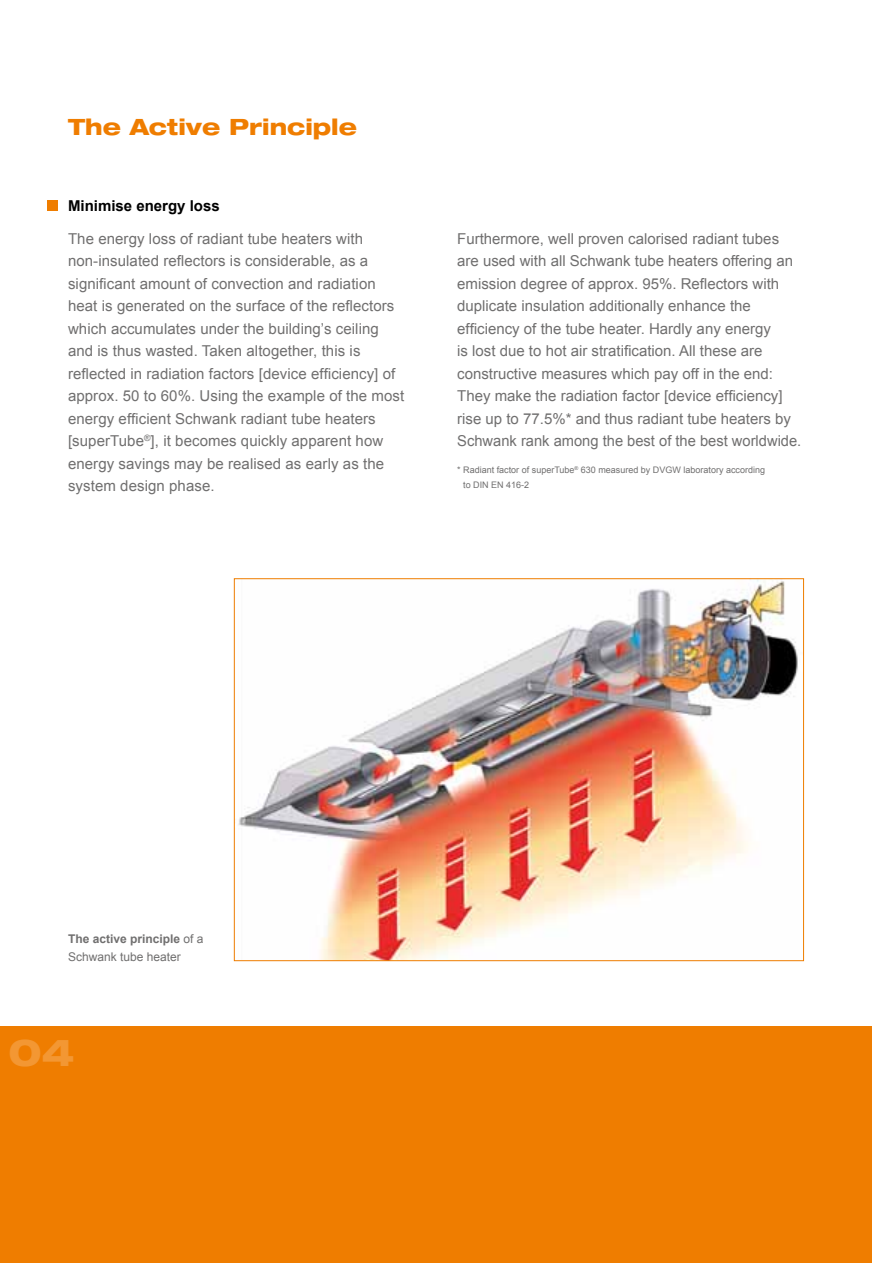
<style>
.page{position:relative;width:872px;height:1263px;background:#fff}
.page>*{position:absolute;margin:0;border:0;box-sizing:border-box;transform-origin:0 0}
.t1{font:800 expanded 37.5px "Helvetica Neue";color:#f39733}
.t2{font:800 expanded 22.5px "Helvetica Neue";color:#ef7d00}
.t3{font:15px/22.5px "Arial";letter-spacing:.005em;color:#706f6f}
.t4{font:700 15px "Arial";color:#000}
.t5{font:12px/18px "Arial";color:#706f6f}
.t6{font:9px/15px "Arial";color:#706f6f}
.s1{font-weight:700}
</style>
<div class="page">
<div style="left:0;top:1027px;width:872px;height:236px;background:#ef7d00"></div>
<div style="left:47px;top:200px;width:10px;height:10px;background:#ef7d00"></div>
<img style="left:238px;top:580px;width:560px;height:379px">
<h2 class="t2" style="left:68px;top:112px;width:290px">The Active Principle</h2>
<p class="t4" style="left:68px;top:196px;width:153px">Minimise energy loss</p>
<p class="t3" style="left:68px;top:227px;width:338px">The energy loss of radiant tube heaters with non-insulated reflectors is considerable, as a significant amount of convection and radiation heat is generated on the surface of the reflectors which accumulates under the building’s ceiling and is thus wasted. Taken altogether, this is reflected in radiation factors [device efficiency] of approx. 50 to 60%. Using the example of the most energy efficient Schwank radiant tube heaters [superTube<sup>®</sup>], it becomes quickly apparent how energy savings may be realised as early as the system design phase.</p>
<p class="t3" style="left:457px;top:227px;width:345px">Furthermore, well proven calorised radiant tubes are used with all Schwank tube heaters offering an emission degree of approx. 95%. Reflectors with duplicate insulation additionally enhance the efficiency of the tube heater. Hardly any energy<br>is lost due to hot air stratification. All these are constructive measures which pay off in the end:<br>They make the radiation factor [device efficiency] rise up to 77.5%* and thus radiant tube heaters by Schwank rank among the best of the best worldwide.</p>
<p class="t6" style="left:463px;top:463px;width:303px;text-indent:-6px">* Radiant factor of superTube<sup>®</sup> 630 measured by DVGW laboratory according to DIN EN 416-2</p>
<p class="t5" style="left:68px;top:930px;width:137px"><span class="s1">The active principle</span> of a<br>Schwank tube heater</p>
<h1 class="t1" style="left:9px;top:1029px;width:68px">04</h1>
</div>
